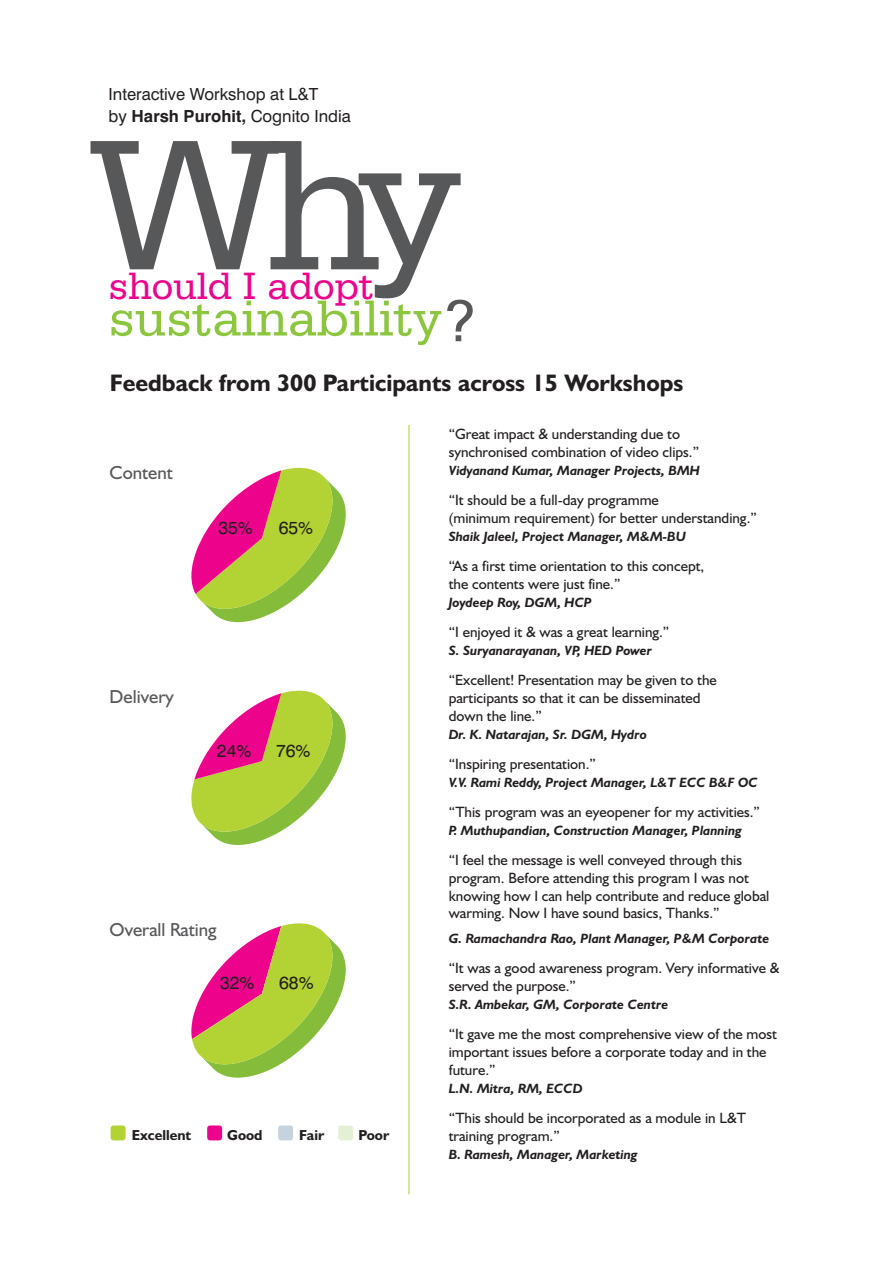
<style>
.page{position:relative;width:893px;height:1263px;background:#fff}
.page>*{position:absolute;margin:0;border:0;box-sizing:border-box;transform-origin:0 0}
.t1{font:197.25px "Serifa BT";color:#57585a}
.t2{font:62.85px "Serifa BT";color:#57585a}
.t3{font:53.7px "Serifa BT";color:#8bc63e}
.t4{font:40.5px "Serifa BT";color:#ed028c}
.t5{font:700 24px "Humanist 521 BT";color:#231f20}
.t6{font:18.9px "Humanist 521 BT";color:#57585a}
.t7{font:17.7px "Swiss 721 BT";color:#231f20}
.t8{font:16.65px/21.5px "Swiss 721 BT";color:#231f20}
.t9{font:15px/17.9px "Humanist 521 BT";color:#231f20}
.t10{font:700 14.55px "Humanist 521 BT";color:#231f20}
.t11{font:italic 700 13.5px "Humanist 521 BT";color:#231f20}
.s1{font-weight:700}
</style>
<div class="page">
<svg style="left:191px;top:468px;width:155px;height:154px"></svg>
<svg style="left:191px;top:691px;width:155px;height:154px"></svg>
<svg style="left:191px;top:923px;width:155px;height:155px"></svg>
<hr style="left:409px;top:425px;width:1px;height:769px;background:#a6ce39">
<div style="left:111px;top:1125px;width:15px;height:15px;background:#b3d234;border-radius:3px"></div>
<div style="left:207px;top:1125px;width:15px;height:15px;background:#ed028c;border-radius:3px"></div>
<div style="left:278px;top:1125px;width:15px;height:15px;background:#c4d3dd;border-radius:3px"></div>
<div style="left:338px;top:1125px;width:15px;height:15px;background:#e4f0d4;border-radius:3px"></div>
<p class="t8" style="left:109px;top:85px;width:244px">Interactive Workshop at L&amp;T<br>by <span class="s1">Harsh Purohit,</span> Cognito India</p>
<h1 class="t1" style="left:88px;top:119px;width:375px">Why</h1>
<h2 class="t2" style="left:444px;top:293px;width:32px">?</h2>
<h3 class="t4" style="left:109px;top:268px;width:267px">should I adopt</h3>
<h3 class="t3" style="left:109px;top:295px;width:335px">sustainability</h3>
<h3 class="t5" style="left:110px;top:373px;width:575px">Feedback from 300 Participants across 15 Workshops</h3>
<p class="t6" style="left:110px;top:465px;width:65px">Content</p>
<p class="t7" style="left:218px;top:520px;width:36px">35%</p>
<p class="t7" style="left:279px;top:520px;width:36px">65%</p>
<p class="t6" style="left:110px;top:689px;width:66px">Delivery</p>
<p class="t7" style="left:217px;top:743px;width:36px">24%</p>
<p class="t7" style="left:276px;top:743px;width:36px">76%</p>
<p class="t6" style="left:110px;top:922px;width:109px">Overall Rating</p>
<p class="t7" style="left:220px;top:976px;width:36px">32%</p>
<p class="t7" style="left:279px;top:976px;width:36px">68%</p>
<p class="t10" style="left:132px;top:1129px;width:61px">Excellent</p>
<p class="t10" style="left:227px;top:1129px;width:37px">Good</p>
<p class="t10" style="left:299px;top:1129px;width:27px">Fair</p>
<p class="t10" style="left:358px;top:1129px;width:32px">Poor</p>
<p class="t9" style="left:449px;top:426px;width:252px">“Great impact &amp; understanding due to synchronised combination of video clips.”</p>
<p class="t11" style="left:449px;top:465px;width:253px">Vidyanand Kumar, Manager Projects, BMH</p>
<p class="t9" style="left:449px;top:492px;width:310px">“It should be a full-day programme<br>(minimum requirement) for better understanding.”</p>
<p class="t11" style="left:449px;top:531px;width:239px">Shaik Jaleel, Project Manager, M&amp;M-BU</p>
<p class="t9" style="left:449px;top:558px;width:257px">“As a first time orientation to this concept, the contents were just fine.”</p>
<p class="t11" style="left:449px;top:597px;width:145px">Joydeep Roy, DGM, HCP</p>
<p class="t9" style="left:449px;top:624px;width:222px">“I enjoyed it &amp; was a great learning.”</p>
<p class="t11" style="left:449px;top:645px;width:205px">S. Suryanarayanan, VP, HED Power</p>
<p class="t9" style="left:449px;top:672px;width:270px">“Excellent! Presentation may be given to the participants so that it can be disseminated down the line.”</p>
<p class="t11" style="left:449px;top:729px;width:200px">Dr. K. Natarajan, Sr. DGM, Hydro</p>
<p class="t9" style="left:449px;top:756px;width:149px">“Inspiring presentation.”</p>
<p class="t11" style="left:449px;top:777px;width:311px">V.V. Rami Reddy, Project Manager, L&amp;T ECC B&amp;F OC</p>
<p class="t9" style="left:449px;top:804px;width:313px">“This program was an eyeopener for my activities.”</p>
<p class="t11" style="left:449px;top:825px;width:295px">P. Muthupandian, Construction Manager, Planning</p>
<p class="t9" style="left:449px;top:852px;width:322px">“I feel the message is well conveyed through this program. Before attending this program I was not knowing how I can help contribute and reduce global warming. Now I have sound basics, Thanks.”</p>
<p class="t11" style="left:449px;top:933px;width:322px">G. Ramachandra Rao, Plant Manager, P&amp;M Corporate</p>
<p class="t9" style="left:449px;top:960px;width:332px">“It was a good awareness program. Very informative &amp; served the purpose.”</p>
<p class="t11" style="left:449px;top:999px;width:221px">S.R. Ambekar, GM, Corporate Centre</p>
<p class="t9" style="left:449px;top:1026px;width:330px">“It gave me the most comprehensive view of the most important issues before a corporate today and in the future.”</p>
<p class="t11" style="left:449px;top:1083px;width:135px">L.N. Mitra, RM, ECCD</p>
<p class="t9" style="left:449px;top:1110px;width:299px">“This should be incorporated as a module in L&amp;T training program.”</p>
<p class="t11" style="left:449px;top:1148px;width:191px">B. Ramesh, Manager, Marketing</p>
</div>
